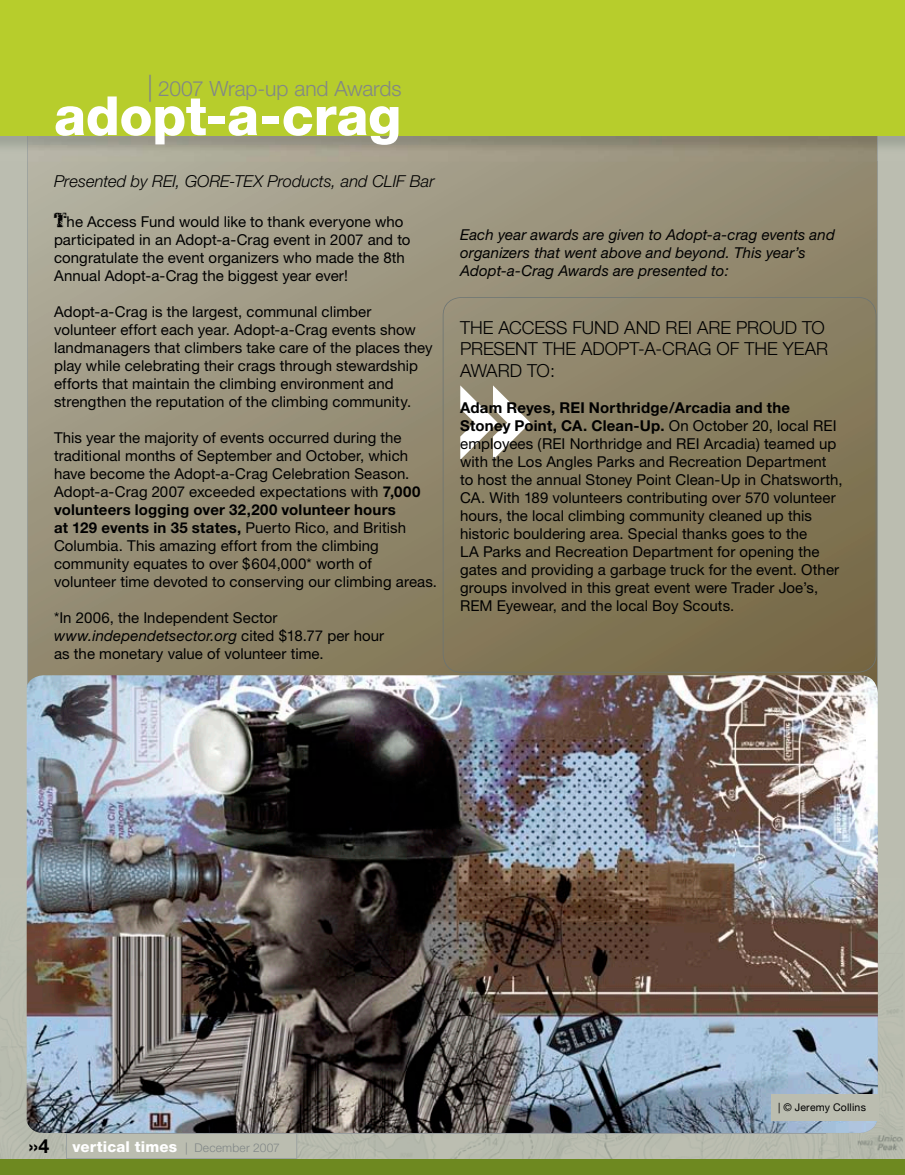
<style>
.page{position:relative;width:905px;height:1175px;background:#fff}
.page>*{position:absolute;margin:0;border:0;box-sizing:border-box;transform-origin:0 0}
.t1{font:700 150px "DIN";color:#fff}
.t2{font:800 54px "Helvetica Neue";letter-spacing:-.005em;color:#fff}
.t3{font:300 21px "Helvetica Neue";letter-spacing:-.005em;color:#818787}
.t4{font:700 19.5px "Helvetica Neue";color:#000}
.t5{font:300 18px/21.6px "Helvetica Neue";color:#000}
.t6{font:italic 300 16.5px "Helvetica Neue";color:#000}
.t7{font:15px/18px "Helvetica Neue";letter-spacing:.005em;color:#000}
.t8{font:italic 15px/18px "Helvetica Neue";letter-spacing:.01em;color:#000}
.t9{font:800 15px "Helvetica Neue";letter-spacing:.01em;color:#fff}
.t10{font:10.5px "Helvetica Neue";letter-spacing:.02em;color:#000}
.s1{font-size:27px}
.s2{font-family:"Distress";font-size:18px}
.s3{font-weight:700}
.s4{font-style:italic}
.s5{font-weight:300;font-size:12px;color:#818787}
</style>
<div class="page">
<div style="left:0;top:0;width:904px;height:1174px;background:#bbbdb0"></div>
<img style="left:2px;top:878px;width:25px;height:244px">
<svg style="left:28px;top:162px;width:849px;height:513px"></svg>
<hr style="left:877px;top:162px;width:1px;height:715px;background:#989f9e">
<hr style="left:27px;top:162px;width:1px;height:715px;background:#989f9e">
<svg style="left:442px;top:297px;width:434px;height:375px"></svg>
<svg style="left:0;top:1133px;width:904px;height:28px"></svg>
<div style="left:0;top:1161px;width:904px;height:13px;background:#6e8920"></div>
<img style="left:27px;top:135px;width:851px;height:27px">
<div style="left:0;top:0;width:904px;height:135px;background:#b7cd2c"></div>
<img style="left:27px;top:675px;width:850px;height:458px">
<div style="left:771px;top:1094px;width:108px;height:26px;background:#bbbdb0"></div>
<h3 class="t3" style="left:147px;top:76px;width:256px"><span class="s1">|</span> 2007 Wrap-up and Awards</h3>
<h2 class="t2" style="left:54px;top:84px;width:349px">adopt-a-crag</h2>
<p class="t6" style="left:54px;top:171px;width:382px">Presented by REI, GORE-TEX Products, and CLIF Bar</p>
<p class="t7" style="left:54px;top:212px;width:358px"><span class="s2">T</span>he Access Fund would like to thank everyone who participated in an Adopt-a-Crag event in 2007 and to congratulate the event organizers who made the 8th Annual Adopt-a-Crag the biggest year ever!</p>
<p class="t7" style="left:54px;top:302px;width:380px">Adopt-a-Crag is the largest, communal climber volunteer effort each year. Adopt-a-Crag events show landmanagers that climbers take care of the places they play while celebrating their crags through stewardship efforts that maintain the climbing environment and strengthen the reputation of the climbing community.</p>
<p class="t7" style="left:54px;top:428px;width:384px">This year the majority of events occurred during the traditional months of September and October, which have become the Adopt-a-Crag Celebration Season.<br>Adopt-a-Crag 2007 exceeded expectations with <span class="s3">7,000 volunteers logging over 32,200 volunteer hours<br>at 129 events in 35 states,</span> Puerto Rico, and British Columbia. This amazing effort from the climbing community equates to over $604,000* worth of volunteer time devoted to conserving our climbing areas.</p>
<p class="t7" style="left:54px;top:608px;width:332px">*In 2006, the Independent Sector <span class="s4">www.independetsector.org</span> cited $18.77 per hour as the monetary value of volunteer time.</p>
<p class="t8" style="left:460px;top:225px;width:376px">Each year awards are given to Adopt-a-crag events and organizers that went above and beyond. This year’s<br>Adopt-a-Crag Awards are presented to:</p>
<p class="t5" style="left:460px;top:316px;width:369px">THE ACCESS FUND AND REI ARE PROUD TO<br>PRESENT THE ADOPT-A-CRAG OF THE YEAR<br>AWARD TO:</p>
<p class="t7" style="left:460px;top:398px;width:384px"><span class="s3">Adam Reyes, REI Northridge/Arcadia and the Stoney Point, CA. Clean-Up.</span> On October 20, local REI employees (REI Northridge and REI Arcadia) teamed up with the Los Angles Parks and Recreation Department to host the annual Stoney Point Clean-Up in Chatsworth, CA. With 189 volunteers contributing over 570 volunteer hours, the local climbing community cleaned up this historic bouldering area. Special thanks goes to the<br>LA Parks and Recreation Department for opening the gates and providing a garbage truck for the event. Other groups involved in this great event were Trader Joe’s, REM Eyewear, and the local Boy Scouts.</p>
<h1 class="t1" style="left:450px;top:311px;width:87px">››</h1>
<h3 class="t4" style="left:29px;top:1134px;width:22px">››4</h3>
<p class="t9" style="left:73px;top:1137px;width:209px">vertical times <span class="s5">| December 2007</span></p>
<p class="t10" style="left:778px;top:1100px;width:89px">| © Jeremy Collins</p>
</div>
